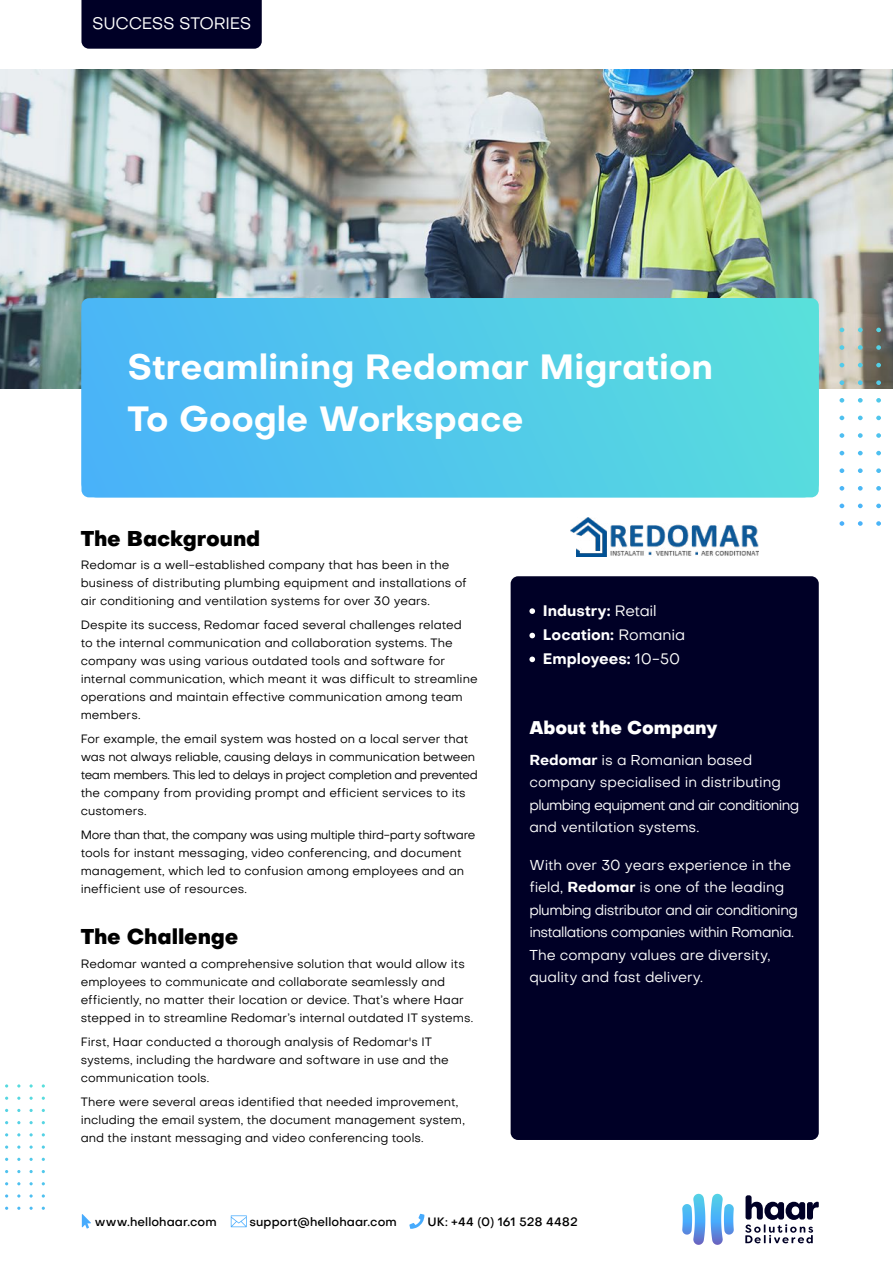
<style>
.page{position:relative;width:893px;height:1263px;background:#fff}
.page>*{position:absolute;margin:0;border:0;box-sizing:border-box;transform-origin:0 0}
.t1{font:700 34.5px/52.5px "Objective";letter-spacing:-.005em;color:#fff}
.t2{font:800 21px "Objective";letter-spacing:-.005em;color:#000}
.t3{font:800 18px "Objective";letter-spacing:-.005em;color:#fff}
.t4{font:16.5px "Objective";letter-spacing:-.02em;color:#fff}
.t5{font:700 15px/24.3px "Objective";letter-spacing:-.005em;color:#fff}
.t6{font:14.25px/22.5px "Objective";letter-spacing:-.015em;color:#fff}
.t7{font:12px/18px "Objective";color:#000}
.t8{font:500 12px "Objective";letter-spacing:.01em;color:#000}
.s1{font-weight:400}
.s2{font-weight:700}
</style>
<div class="page">
<div style="left:511px;top:576px;width:308px;height:564px;background:#000026;border-radius:8px"></div>
<div style="left:81px;top:0;width:181px;height:49px;background:#000026"></div>
<img style="left:0;top:70px;width:893px;height:319px">
<svg style="left:839px;top:328px;width:42px;height:145px"></svg>
<svg style="left:5px;top:1084px;width:40px;height:77px"></svg>
<svg style="left:81px;top:298px;width:738px;height:199px;background:#51c8e9"></svg>
<svg style="left:529px;top:608px;width:6px;height:6px"></svg>
<svg style="left:529px;top:633px;width:6px;height:5px"></svg>
<svg style="left:529px;top:656px;width:6px;height:6px"></svg>
<svg style="left:82px;top:1214px;width:9px;height:14px"></svg>
<svg style="left:409px;top:1214px;width:15px;height:15px"></svg>
<svg style="left:231px;top:1215px;width:16px;height:12px"></svg>
<svg style="left:682px;top:1194px;width:23px;height:51px"></svg>
<svg style="left:711px;top:1194px;width:23px;height:51px"></svg>
<svg style="left:745px;top:1195px;width:74px;height:48px"></svg>
<img style="left:570px;top:517px;width:188px;height:40px">
<h3 class="t4" style="left:92px;top:12px;width:161px">SUCCESS STORIES</h3>
<h1 class="t1" style="left:127px;top:340px;width:587px">Streamlining Redomar Migration<br>To Google Workspace</h1>
<h2 class="t2" style="left:81px;top:523px;width:181px">The Background</h2>
<p class="t7" style="left:81px;top:556px;width:388px">Redomar is a well-established company that has been in the business of distributing plumbing equipment and installations of air conditioning and ventilation systems for over 30 years.</p>
<p class="t7" style="left:81px;top:616px;width:398px">Despite its success, Redomar faced several challenges related<br>to the internal communication and collaboration systems. The company was using various outdated tools and software for internal communication, which meant it was difficult to streamline operations and maintain effective communication among team members.</p>
<p class="t7" style="left:81px;top:730px;width:399px">For example, the email system was hosted on a local server that was not always reliable, causing delays in communication between team members. This led to delays in project completion and prevented the company from providing prompt and efficient services to its customers.</p>
<p class="t7" style="left:81px;top:826px;width:396px">More than that, the company was using multiple third-party software tools for instant messaging, video conferencing, and document management, which led to confusion among employees and an inefficient use of resources.</p>
<h2 class="t2" style="left:81px;top:921px;width:159px">The Challenge</h2>
<p class="t7" style="left:81px;top:955px;width:394px">Redomar wanted a comprehensive solution that would allow its employees to communicate and collaborate seamlessly and efficiently, no matter their location or device. That’s where Haar stepped in to streamline Redomar’s internal outdated IT systems.</p>
<p class="t7" style="left:81px;top:1033px;width:370px">First, Haar conducted a thorough analysis of Redomar's IT systems, including the hardware and software in use and the communication tools.</p>
<p class="t7" style="left:81px;top:1093px;width:386px">There were several areas identified that needed improvement, including the email system, the document management system, and the instant messaging and video conferencing tools.</p>
<p class="t5" style="left:543px;top:598px;width:144px">Industry: <span class="s1">Retail<br></span>Location: <span class="s1">Romania<br></span>Employees: <span class="s1">10-50</span></p>
<h3 class="t3" style="left:529px;top:713px;width:190px">About the Company</h3>
<p class="t6" style="left:529px;top:748px;width:271px"><span class="s2">Redomar</span> is a Romanian based company specialised in distributing plumbing equipment and air conditioning and ventilation systems.</p>
<p class="t6" style="left:529px;top:853px;width:270px">With over 30 years experience in the field, <span class="s2">Redomar</span> is one of the leading plumbing distributor and air conditioning installations companies within Romania.<br>The company values are diversity, quality and fast delivery.</p>
<p class="t8" style="left:95px;top:1213px;width:123px">www.hellohaar.com</p>
<p class="t8" style="left:249px;top:1213px;width:149px">support@hellohaar.com</p>
<p class="t8" style="left:427px;top:1213px;width:152px">UK: +44 (0) 161 528 4482</p>
</div>
